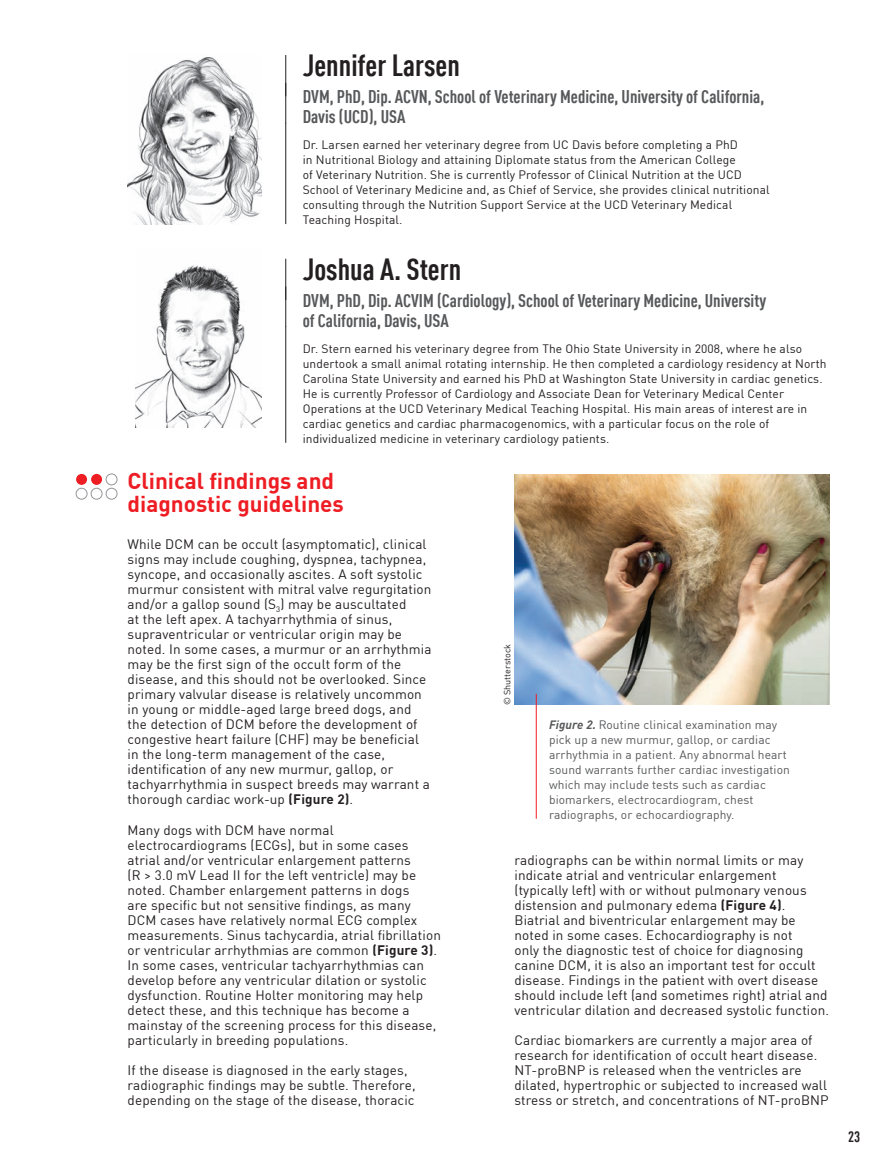
<style>
.page{position:relative;width:893px;height:1170px;background:#fff}
.page>*{position:absolute;margin:0;border:0;box-sizing:border-box;transform-origin:0 0}
.nom_auteur{font:700 condensed 30px "DIN Pro";color:#231f20}
.inter_niveau_1{font:700 22.5px/22.5px "DIN Pro";color:#ee1d23}
.fonction_auteur{font:700 condensed 18px/20.2px "DIN Pro";color:#57585a}
.t1{font:700 condensed 15px "DIN Pro";color:#231f20}
.GB_texte_courant{font:13.5px/15px "DIN Pro";letter-spacing:.01em;color:#231f20}
.texte_auteur{font:12px/15px "DIN Pro";letter-spacing:.01em;color:#231f20}
.titre_legende_HAUT{font:12px/15px "DIN Pro";letter-spacing:.01em;color:#57585a}
.t2{font:9px "DIN Pro";color:#231f20}
.s1{font-weight:700}
.s2{font-weight:700;font-style:italic}
</style>
<div class="page">
<div style="left:76px;top:474px;width:11px;height:11px;background:#ee1d23;border-radius:50%"></div>
<div style="left:91px;top:474px;width:11px;height:11px;background:#ee1d23;border-radius:50%"></div>
<div style="left:106px;top:473px;width:11px;height:12px;border:1px solid #939598;border-radius:50%"></div>
<div style="left:76px;top:488px;width:11px;height:11px;border:1px solid #939598;border-radius:50%"></div>
<div style="left:91px;top:488px;width:11px;height:11px;border:1px solid #939598;border-radius:50%"></div>
<div style="left:106px;top:488px;width:11px;height:11px;border:1px solid #939598;border-radius:50%"></div>
<img style="left:128px;top:57px;width:133px;height:167px">
<hr style="left:285px;top:55px;width:1px;height:41px;background:#231f20">
<hr style="left:285px;top:83px;width:1px;height:40px;background:#231f20">
<hr style="left:285px;top:123px;width:1px;height:101px;background:#231f20">
<hr style="left:285px;top:259px;width:1px;height:41px;background:#231f20">
<hr style="left:285px;top:286px;width:1px;height:41px;background:#231f20">
<hr style="left:285px;top:326px;width:1px;height:117px;background:#231f20">
<img style="left:136px;top:265px;width:125px;height:163px">
<img style="left:515px;top:474px;width:314px;height:230px">
<hr style="left:536px;top:694px;width:1px;height:124px;background:#ee1d23">
<p class="nom_auteur" style="left:303px;top:44px;width:159px">Jennifer Larsen</p>
<p class="fonction_auteur" style="left:303px;top:85px;width:463px">DVM, PhD, Dip. ACVN, School of Veterinary Medicine, University of California,<br>Davis (UCD), USA</p>
<p class="texte_auteur" style="left:303px;top:136px;width:468px">Dr. Larsen earned her veterinary degree from UC Davis before completing a PhD<br>in Nutritional Biology and attaining Diplomate status from the American College<br>of Veterinary Nutrition. She is currently Professor of Clinical Nutrition at the UCD School of Veterinary Medicine and, as Chief of Service, she provides clinical nutritional consulting through the Nutrition Support Service at the UCD Veterinary Medical Teaching Hospital.</p>
<p class="nom_auteur" style="left:303px;top:247px;width:160px">Joshua A. Stern</p>
<p class="fonction_auteur" style="left:303px;top:289px;width:465px">DVM, PhD, Dip. ACVIM (Cardiology), School of Veterinary Medicine, University of California, Davis, USA</p>
<p class="texte_auteur" style="left:303px;top:340px;width:525px">Dr. Stern earned his veterinary degree from The Ohio State University in 2008, where he also undertook a small animal rotating internship. He then completed a cardiology residency at North Carolina State University and earned his PhD at Washington State University in cardiac genetics.<br>He is currently Professor of Cardiology and Associate Dean for Veterinary Medical Center Operations at the UCD Veterinary Medical Teaching Hospital. His main areas of interest are in cardiac genetics and cardiac pharmacogenomics, with a particular focus on the role of individualized medicine in veterinary cardiology patients.</p>
<p class="inter_niveau_1" style="left:128px;top:468px;width:218px">Clinical findings and diagnostic guidelines</p>
<p class="GB_texte_courant" style="left:128px;top:536px;width:305px">While DCM can be occult (asymptomatic), clinical signs may include coughing, dyspnea, tachypnea, syncope, and occasionally ascites. A soft systolic murmur consistent with mitral valve regurgitation and/or a gallop sound (S<sub>3</sub>) may be auscultated<br>at the left apex. A tachyarrhythmia of sinus, supraventricular or ventricular origin may be noted. In some cases, a murmur or an arrhythmia may be the first sign of the occult form of the disease, and this should not be overlooked. Since primary valvular disease is relatively uncommon in young or middle-aged large breed dogs, and the detection of DCM before the development of congestive heart failure (CHF) may be beneficial in the long-term management of the case, identification of any new murmur, gallop, or tachyarrhythmia in suspect breeds may warrant a thorough cardiac work-up <span class="s1">(Figure 2)</span>.</p>
<p class="GB_texte_courant" style="left:128px;top:821px;width:315px">Many dogs with DCM have normal electrocardiograms (ECGs), but in some cases atrial and/or ventricular enlargement patterns<br>(R &gt; 3.0 mV Lead II for the left ventricle) may be noted. Chamber enlargement patterns in dogs<br>are specific but not sensitive findings, as many DCM cases have relatively normal ECG complex measurements. Sinus tachycardia, atrial fibrillation or ventricular arrhythmias are common <span class="s1">(Figure 3)</span>.<br>In some cases, ventricular tachyarrhythmias can develop before any ventricular dilation or systolic dysfunction. Routine Holter monitoring may help detect these, and this technique has become a mainstay of the screening process for this disease, particularly in breeding populations.</p>
<p class="GB_texte_courant" style="left:128px;top:1061px;width:289px">If the disease is diagnosed in the early stages, radiographic findings may be subtle. Therefore, depending on the stage of the disease, thoracic</p>
<p class="t2" style="left:500px;top:704px;width:62px;rotate:-90deg">© Shutterstock</p>
<p class="titre_legende_HAUT" style="left:549px;top:716px;width:242px"><span class="s2">Figure 2.</span> Routine clinical examination may pick up a new murmur, gallop, or cardiac arrhythmia in a patient. Any abnormal heart sound warrants further cardiac investigation which may include tests such as cardiac biomarkers, electrocardiogram, chest radiographs, or echocardiography.</p>
<p class="GB_texte_courant" style="left:514px;top:851px;width:316px">radiographs can be within normal limits or may indicate atrial and ventricular enlargement (typically left) with or without pulmonary venous distension and pulmonary edema <span class="s1">(Figure 4)</span>.<br>Biatrial and biventricular enlargement may be noted in some cases. Echocardiography is not<br>only the diagnostic test of choice for diagnosing canine DCM, it is also an important test for occult disease. Findings in the patient with overt disease should include left (and sometimes right) atrial and ventricular dilation and decreased systolic function.</p>
<p class="GB_texte_courant" style="left:514px;top:1031px;width:316px">Cardiac biomarkers are currently a major area of research for identification of occult heart disease.<br>NT-proBNP is released when the ventricles are dilated, hypertrophic or subjected to increased wall stress or stretch, and concentrations of NT-proBNP</p>
<p class="t1" style="left:848px;top:1125px;width:14px">23</p>
</div>
